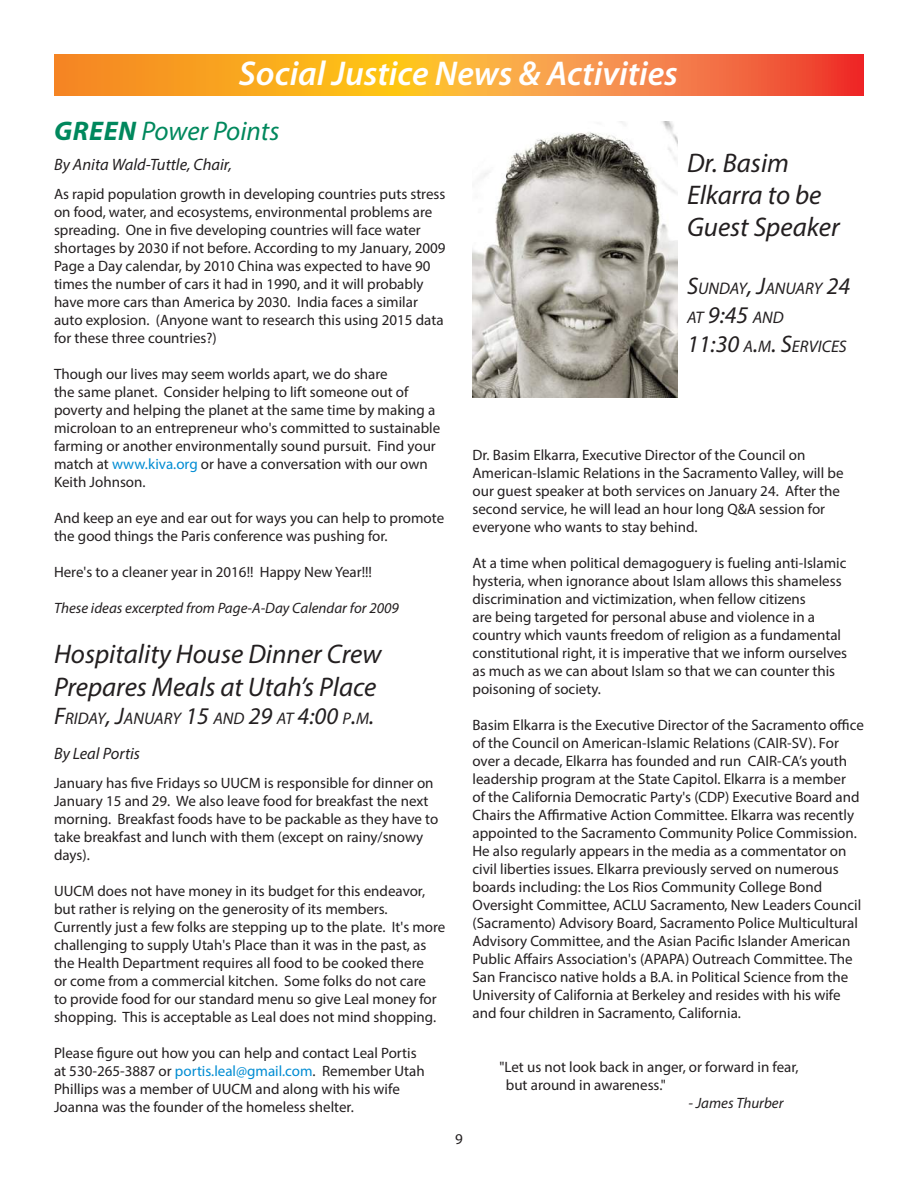
<style>
.page{position:relative;width:918px;height:1188px;background:#fff}
.page>*{position:absolute;margin:0;border:0;box-sizing:border-box;transform-origin:0 0}
.t1{font:italic 600 34.5px "Myriad Pro";color:#fff}
.t2{font:italic 27px/32.4px "Myriad Pro";color:#231f20}
.t3{font:italic 27px "Myriad Pro";color:#00885d}
.t4{font:italic 16.8px/28.8px "Myriad Pro";color:#231f20}
.t5{font:italic 16.5px "Myriad Pro";color:#231f20}
.t6{font:15px/18px "Myriad Pro";color:#231f20}
.t7{font:italic 15px "Myriad Pro";color:#231f20}
.s1{font-weight:700}
.s2{color:#008cd3}
.s3{font-size:24px}
</style>
<div class="page">
<svg style="left:54px;top:54px;width:810px;height:41px;background:#f79230"></svg>
<img style="left:472px;top:122px;width:205px;height:276px">
<h1 class="t1" style="left:239px;top:51px;width:441px">Social Justice News &amp; Activities</h1>
<h2 class="t3" style="left:54px;top:114px;width:227px"><span class="s1">GREEN</span> Power Points</h2>
<p class="t5" style="left:54px;top:154px;width:180px">By Anita Wald-Tuttle, Chair,</p>
<p class="t6" style="left:54px;top:185px;width:393px">As rapid population growth in developing countries puts stress on food, water, and ecosystems, environmental problems are spreading. One in five developing countries will face water shortages by 2030 if not before. According to my January, 2009<br>Page a Day calendar, by 2010 China was expected to have 90 times the number of cars it had in 1990, and it will probably have more cars than America by 2030. India faces a similar auto explosion. (Anyone want to research this using 2015 data for these three countries?)</p>
<p class="t6" style="left:54px;top:365px;width:388px">Though our lives may seem worlds apart, we do share<br>the same planet. Consider helping to lift someone out of poverty and helping the planet at the same time by making a microloan to an entrepreneur who's committed to sustainable farming or another environmentally sound pursuit. Find your match at <span class="s2">www.kiva.org</span> or have a conversation with our own Keith Johnson.</p>
<p class="t6" style="left:54px;top:509px;width:392px">And keep an eye and ear out for ways you can help to promote the good things the Paris conference was pushing for.</p>
<p class="t6" style="left:54px;top:563px;width:320px">Here's to a cleaner year in 2016!! Happy New Year!!!</p>
<p class="t7" style="left:54px;top:599px;width:346px">These ideas excerpted from Page-A-Day Calendar for 2009</p>
<h2 class="t2" style="left:54px;top:638px;width:329px">Hospitality House Dinner Crew<br>Prepares Meals at Utah’s Place</h2>
<p class="t4" style="left:54px;top:704px;width:322px"><span class="s3">F</span>RIDAY<span class="s3">, J</span>ANUARY <span class="s3">15</span> AND <span class="s3">29</span> AT <span class="s3">4:00</span> P<span class="s3">.</span>M<span class="s3">.</span></p>
<p class="t5" style="left:54px;top:743px;width:88px">By Leal Portis</p>
<p class="t6" style="left:54px;top:774px;width:386px">January has five Fridays so UUCM is responsible for dinner on January 15 and 29. We also leave food for breakfast the next morning. Breakfast foods have to be packable as they have to take breakfast and lunch with them (except on rainy/snowy days).</p>
<p class="t6" style="left:54px;top:882px;width:393px">UUCM does not have money in its budget for this endeavor, but rather is relying on the generosity of its members.<br>Currently just a few folks are stepping up to the plate. It's more challenging to supply Utah's Place than it was in the past, as the Health Department requires all food to be cooked there<br>or come from a commercial kitchen. Some folks do not care<br>to provide food for our standard menu so give Leal money for shopping. This is acceptable as Leal does not mind shopping.</p>
<p class="t6" style="left:54px;top:1044px;width:372px">Please figure out how you can help and contact Leal Portis at 530-265-3887 or <span class="s2">portis.leal@gmail.com</span>. Remember Utah Phillips was a member of UUCM and along with his wife Joanna was the founder of the homeless shelter.</p>
<h2 class="t2" style="left:687px;top:146px;width:154px">Dr. Basim<br>Elkarra to be<br>Guest Speaker</h2>
<p class="t4" style="left:687px;top:274px;width:165px"><span class="s3">S</span>UNDAY<span class="s3">, J</span>ANUARY <span class="s3">24<br></span>AT <span class="s3">9:45</span> AND<br><span class="s3">11:30</span> A<span class="s3">.</span>M<span class="s3">. S</span>ERVICES</p>
<p class="t6" style="left:472px;top:445px;width:373px">Dr. Basim Elkarra, Executive Director of the Council on American-Islamic Relations in the Sacramento Valley, will be our guest speaker at both services on January 24. After the second service, he will lead an hour long Q&amp;A session for everyone who wants to stay behind.</p>
<p class="t6" style="left:472px;top:553px;width:376px">At a time when political demagoguery is fueling anti-Islamic hysteria, when ignorance about Islam allows this shameless discrimination and victimization, when fellow citizens<br>are being targeted for personal abuse and violence in a country which vaunts freedom of religion as a fundamental constitutional right, it is imperative that we inform ourselves as much as we can about Islam so that we can counter this poisoning of society.</p>
<p class="t6" style="left:472px;top:715px;width:393px">Basim Elkarra is the Executive Director of the Sacramento office of the Council on American-Islamic Relations (CAIR-SV). For over a decade, Elkarra has founded and run CAIR-CA’s youth leadership program at the State Capitol. Elkarra is a member<br>of the California Democratic Party's (CDP) Executive Board and Chairs the Affirmative Action Committee. Elkarra was recently appointed to the Sacramento Community Police Commission.<br>He also regularly appears in the media as a commentator on civil liberties issues. Elkarra previously served on numerous boards including: the Los Rios Community College Bond Oversight Committee, ACLU Sacramento, New Leaders Council (Sacramento) Advisory Board, Sacramento Police Multicultural Advisory Committee, and the Asian Pacific Islander American Public Affairs Association's (APAPA) Outreach Committee. The San Francisco native holds a B.A. in Political Science from the University of California at Berkeley and resides with his wife and four children in Sacramento, California.</p>
<p class="t6" style="left:455px;top:1130px;width:9px">9</p>
<p class="t6" style="left:506px;top:1057px;width:294px;text-indent:-6px">"Let us not look back in anger, or forward in fear, but around in awareness."</p>
<p class="t7" style="left:688px;top:1093px;width:97px">- James Thurber</p>
</div>
